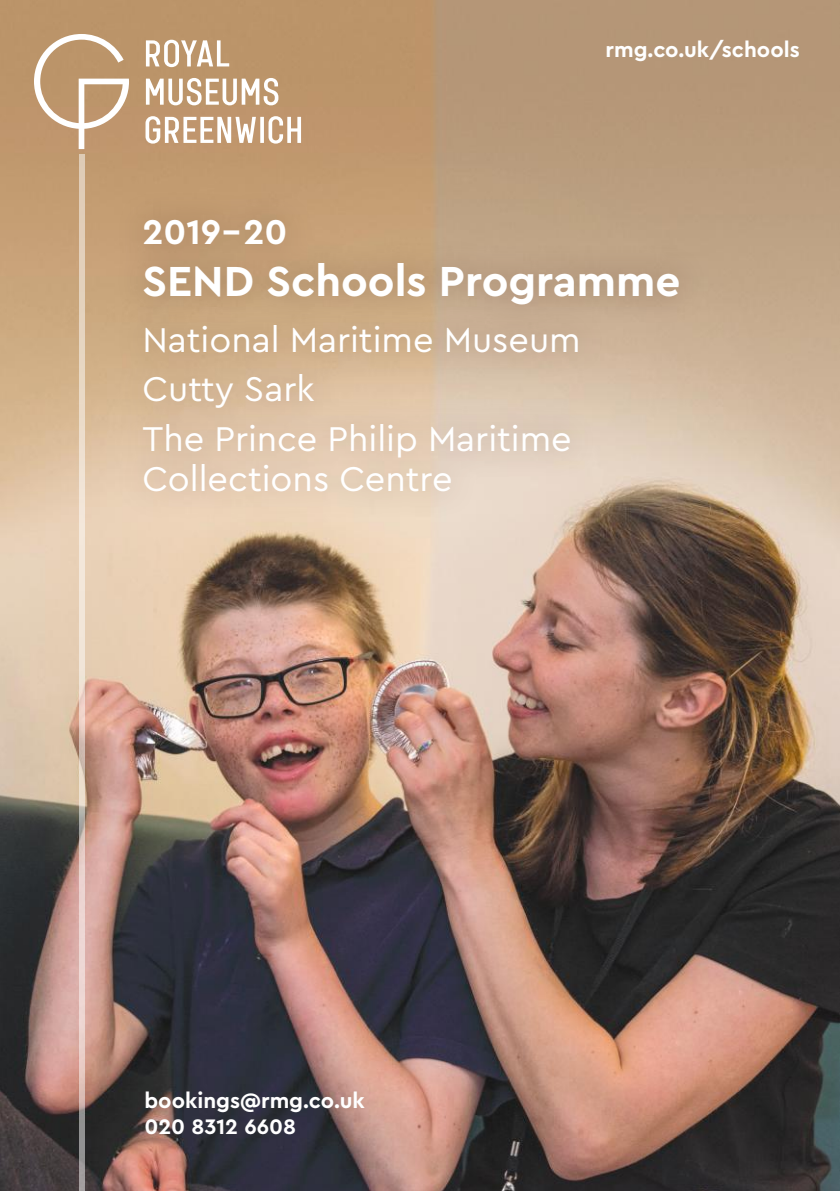
<style>
.page{position:relative;width:840px;height:1191px;background:#fff}
.page>*{position:absolute;margin:0;border:0;box-sizing:border-box;transform-origin:0 0}
.t1{font:700 44px "Cera PRO";color:#fff}
.t2{font:36px/49.6px "Cera PRO";color:#fff}
.t3{font:700 36px "Cera PRO";color:#fff}
.t4{font:700 22px/26.4px "Cera PRO";color:#fff}
</style>
<div class="page">
<img style="left:0;top:0;width:839px;height:1191px">
<svg style="left:145px;top:116px;width:156px;height:28px"></svg>
<svg style="left:146px;top:78px;width:132px;height:27px"></svg>
<svg style="left:146px;top:40px;width:83px;height:27px"></svg>
<svg style="left:34px;top:34px;width:95px;height:115px"></svg>
<svg style="left:79px;top:155px;width:5px;height:1036px;background:#e0cfc4"></svg>
<div style="left:114px;top:189px;width:593px;height:146px;background:#533225;opacity:.4"></div>
<div style="left:113px;top:297px;width:495px;height:225px;background:#533225;opacity:.4"></div>
<p class="t4" style="left:605px;top:35px;width:195px">rmg.co.uk/schools</p>
<p class="t3" style="left:142px;top:208px;width:146px">2019 - 20</p>
<p class="t1" style="left:142px;top:252px;width:539px">SEND Schools Programme</p>
<p class="t2" style="left:142px;top:313px;width:439px">National Maritime Museum<br>Cutty Sark<br>The Prince Philip Maritime</p>
<p class="t2" style="left:142px;top:453px;width:312px">Collections Centre</p>
<p class="t4" style="left:144px;top:1086px;width:222px">bookings@rmg.co.uk<br>020 8312 6608</p>
</div>
